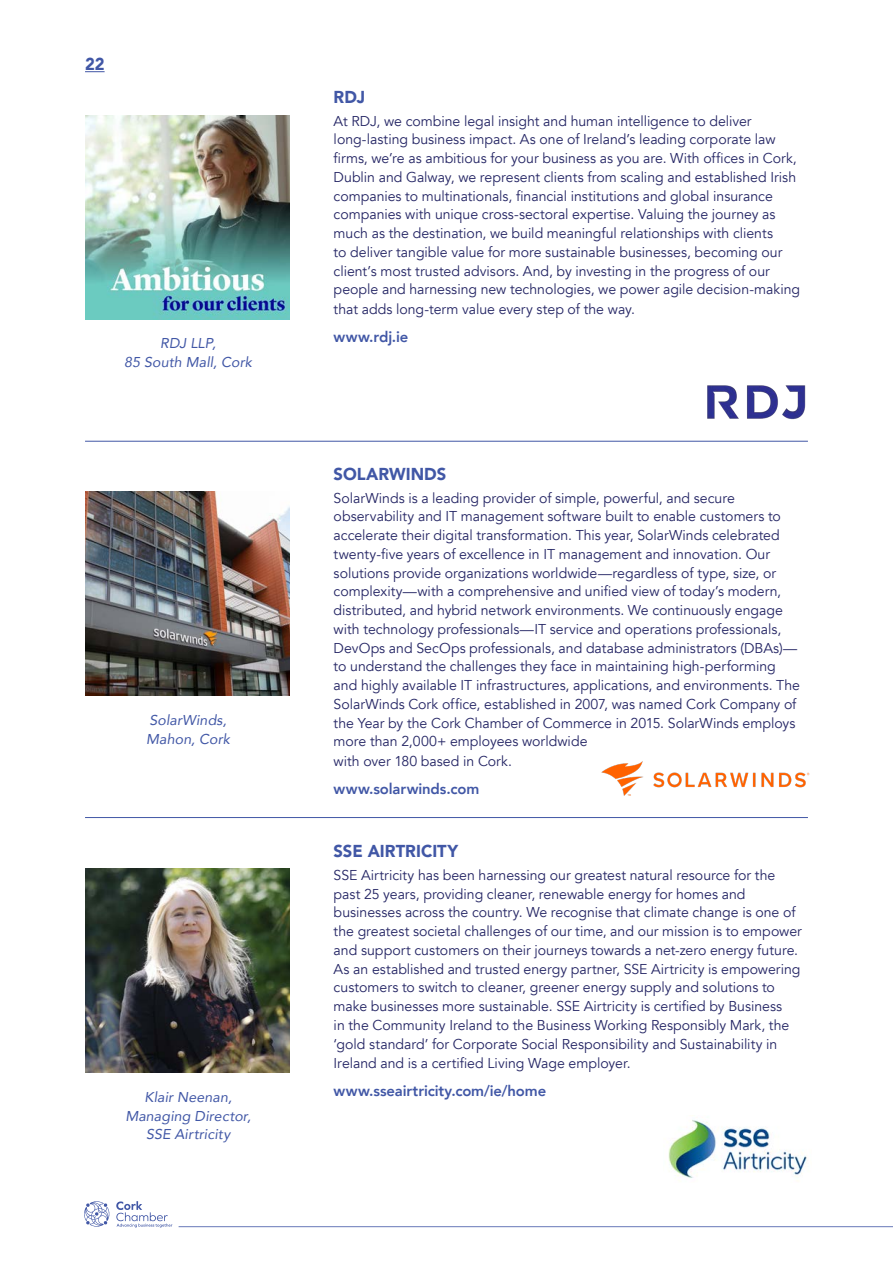
<style>
.page{position:relative;width:893px;height:1263px;background:#fff}
.page>*{position:absolute;margin:0;border:0;box-sizing:border-box;transform-origin:0 0}
.t1{font:900 17.25px "Avenir";color:#4157a6;scale:.96 1}
.t2{font:800 15px "Avenir";letter-spacing:-.005em;color:#4157a6}
.t3{font:14.25px/18.9px "Avenir";color:#252665}
.t4{font:italic 14.25px/18.8px "Avenir";letter-spacing:.01em;color:#4157a6;text-align:center}
</style>
<div class="page">
<svg style="left:116px;top:1201px;width:56px;height:26px"></svg>
<svg style="left:84px;top:1201px;width:26px;height:26px"></svg>
<hr style="left:179px;top:1226px;width:714px;height:1px;background:#4157a6">
<svg style="left:85px;top:71px;width:20px;height:1px"></svg>
<hr style="left:85px;top:441px;width:723px;height:1px;background:#4157a6">
<hr style="left:85px;top:817px;width:723px;height:1px;background:#4157a6">
<img style="left:668px;top:1115px;width:140px;height:66px">
<img style="left:86px;top:115px;width:204px;height:204px">
<img style="left:707px;top:385px;width:99px;height:35px">
<img style="left:601px;top:761px;width:209px;height:35px">
<img style="left:86px;top:492px;width:204px;height:204px">
<img style="left:86px;top:868px;width:204px;height:204px">
<p class="t1" style="left:85px;top:50px;width:22px">22</p>
<p class="t4" style="left:124px;top:334px;width:129px">RDJ LLP,<br>85 South Mall, Cork</p>
<p class="t4" style="left:146px;top:711px;width:85px;text-align:left">SolarWinds,<br>Mahon, Cork</p>
<p class="t4" style="left:125px;top:1087px;width:127px">Klair Neenan,<br>Managing Director,<br>SSE Airtricity</p>
<p class="t1" style="left:334px;top:82px;width:34px">RDJ</p>
<p class="t3" style="left:334px;top:112px;width:468px">At RDJ, we combine legal insight and human intelligence to deliver long-lasting business impact. As one of Ireland’s leading corporate law firms, we’re as ambitious for your business as you are. With offices in Cork, Dublin and Galway, we represent clients from scaling and established Irish companies to multinationals, financial institutions and global insurance companies with unique cross-sectoral expertise. Valuing the journey as much as the destination, we build meaningful relationships with clients<br>to deliver tangible value for more sustainable businesses, becoming our client’s most trusted advisors. And, by investing in the progress of our people and harnessing new technologies, we power agile decision-making that adds long-term value every step of the way.</p>
<p class="t2" style="left:334px;top:325px;width:76px">www.rdj.ie</p>
<p class="t1" style="left:334px;top:459px;width:119px">SOLARWINDS</p>
<p class="t3" style="left:334px;top:489px;width:468px">SolarWinds is a leading provider of simple, powerful, and secure observability and IT management software built to enable customers to accelerate their digital transformation. This year, SolarWinds celebrated twenty-five years of excellence in IT management and innovation. Our solutions provide organizations worldwide—regardless of type, size, or complexity—with a comprehensive and unified view of today’s modern, distributed, and hybrid network environments. We continuously engage with technology professionals—IT service and operations professionals, DevOps and SecOps professionals, and database administrators (DBAs)— to understand the challenges they face in maintaining high-performing and highly available IT infrastructures, applications, and environments. The SolarWinds Cork office, established in 2007, was named Cork Company of the Year by the Cork Chamber of Commerce in 2015. SolarWinds employs more than 2,000+ employees worldwide<br>with over 180 based in Cork.</p>
<p class="t2" style="left:334px;top:777px;width:147px">www.solarwinds.com</p>
<p class="t1" style="left:334px;top:836px;width:131px">SSE AIRTRICITY</p>
<p class="t3" style="left:334px;top:866px;width:470px">SSE Airtricity has been harnessing our greatest natural resource for the past 25 years, providing cleaner, renewable energy for homes and businesses across the country. We recognise that climate change is one of the greatest societal challenges of our time, and our mission is to empower and support customers on their journeys towards a net-zero energy future.<br>As an established and trusted energy partner, SSE Airtricity is empowering customers to switch to cleaner, greener energy supply and solutions to make businesses more sustainable. SSE Airtricity is certified by Business<br>in the Community Ireland to the Business Working Responsibly Mark, the ‘gold standard’ for Corporate Social Responsibility and Sustainability in Ireland and is a certified Living Wage employer.</p>
<p class="t2" style="left:334px;top:1079px;width:214px">www.sseairtricity.com/ie/home</p>
</div>
